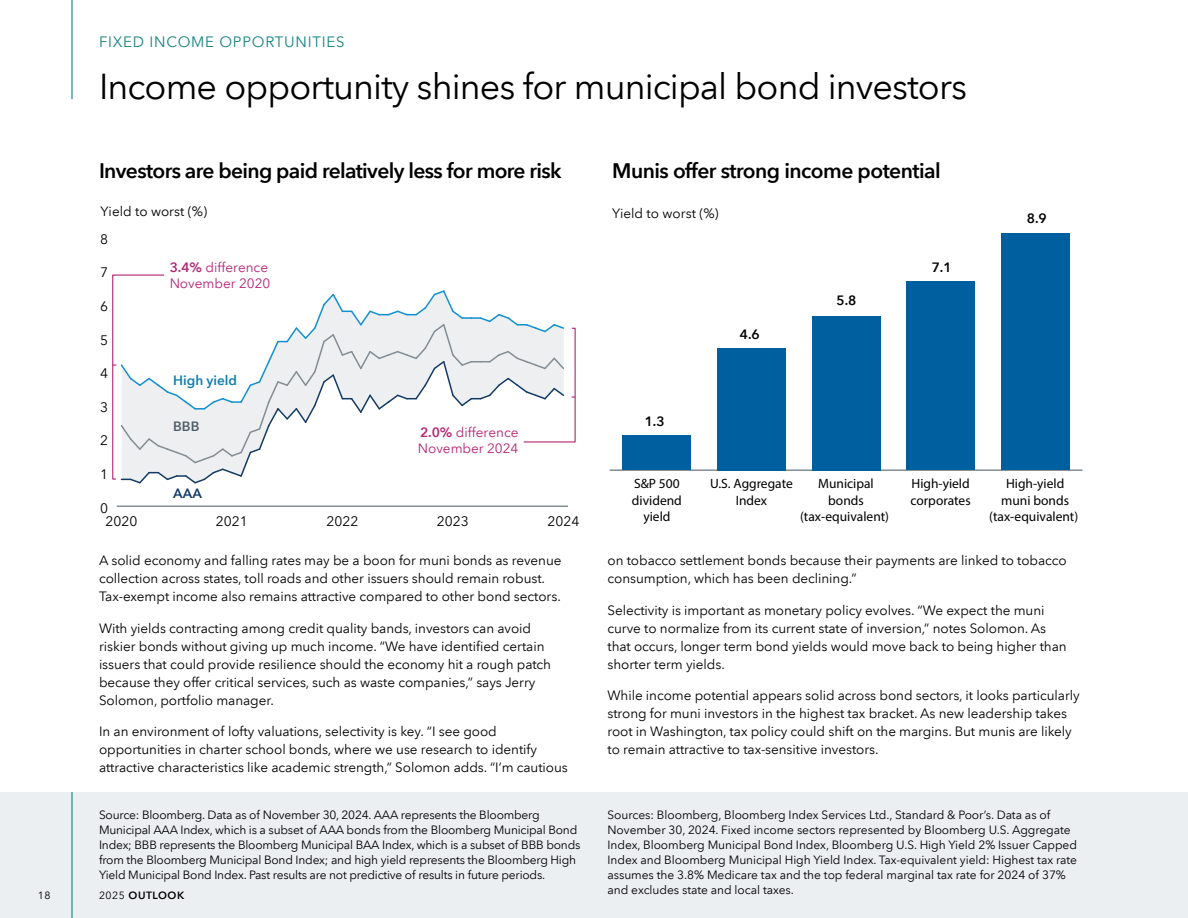
<style>
.page{position:relative;width:1188px;height:918px;background:#fff}
.page>*{position:absolute;margin:0;border:0;box-sizing:border-box;transform-origin:0 0}
.H3-24_30_Headline_Page{font:36px "Avenir Next LT Com";letter-spacing:-.025em;color:#000}
.H4-14_18_Headline_Chart-Demi{font:600 21px "Avenir Next LT Com";letter-spacing:-.03em;color:#000}
.H2-10_12_Headline_Section{font:15px "Avenir Next LT Com";letter-spacing:.05em;color:#168381}
.t1{font:13.8px "Avenir Next LT Com";color:#000}
.P-9_12_Body_Text{font:13.5px/18px "Avenir Next LT Com";letter-spacing:-.005em;color:#000}
.t2{font:13.5px/16.2px "Myriad Pro";color:#000;text-align:center}
.t3{font:13.5px/16.2px "Avenir Next LT Com";color:#b42573}
.t4{font:600 13.5px "Avenir Next LT Com";color:#000}
.t5{font:600 13.5px "Avenir Next LT Com";color:#117db1}
.t6{font:600 13.5px "Avenir Next LT Com";color:#153b65}
.t7{font:600 13.5px "Avenir Next LT Com";color:#4f5e65}
.P-8_10_Source{font:12px/15px "Avenir Next LT Com";letter-spacing:-.015em;color:#000}
.t8{font:600 10.5px "Avenir Next LT Com";letter-spacing:.05em;color:#000}
.t9{font:10.5px "Avenir Next LT Com";color:#000}
.s1{font-weight:600}
.s2{font-weight:400}
</style>
<div class="page">
<div style="left:0;top:792px;width:1188px;height:126px;background:#eceff1"></div>
<hr style="left:71px;top:0;width:2px;height:99px;background:#168381">
<hr style="left:71px;top:792px;width:2px;height:126px;background:#168381">
<hr style="left:117px;top:506px;width:451px;height:1px;background:#838d93">
<svg style="left:112px;top:274px;width:464px;height:210px"></svg>
<hr style="left:610px;top:469px;width:472px;height:2px;background:#838d93">
<div style="left:623px;top:436px;width:68px;height:34px;background:#005f9e"></div>
<div style="left:717px;top:348px;width:69px;height:122px;background:#005f9e"></div>
<div style="left:812px;top:316px;width:68px;height:154px;background:#005f9e"></div>
<div style="left:907px;top:281px;width:68px;height:189px;background:#005f9e"></div>
<div style="left:1001px;top:233px;width:68px;height:237px;background:#005f9e"></div>
<h2 class="H2-10_12_Headline_Section" style="left:99px;top:33px;width:247px">FIXED INCOME OPPORTUNITIES</h2>
<h3 class="H3-24_30_Headline_Page" style="left:99px;top:65px;width:870px">Income opportunity shines for municipal bond investors</h3>
<h4 class="H4-14_18_Headline_Chart-Demi" style="left:99px;top:158px;width:464px">Investors are being paid relatively less for more risk</h4>
<p class="P-9_12_Body_Text" style="left:100px;top:202px;width:108px">Yield to worst (%)</p>
<p class="t1" style="left:100px;top:231px;width:9px">8</p>
<p class="t1" style="left:100px;top:264px;width:9px">7</p>
<p class="t1" style="left:100px;top:298px;width:9px">6</p>
<p class="t1" style="left:100px;top:332px;width:9px">5</p>
<p class="t1" style="left:100px;top:365px;width:9px">4</p>
<p class="t1" style="left:100px;top:399px;width:9px">3</p>
<p class="t1" style="left:100px;top:432px;width:9px">2</p>
<p class="t1" style="left:100px;top:466px;width:9px">1</p>
<p class="t1" style="left:100px;top:500px;width:9px">0</p>
<p class="t3" style="left:170px;top:259px;width:102px"><span class="s1">3.4%</span> difference<br>November 2020</p>
<p class="t5" style="left:173px;top:372px;width:65px">High yield</p>
<p class="t7" style="left:173px;top:418px;width:28px">BBB</p>
<p class="t6" style="left:173px;top:485px;width:30px">AAA</p>
<p class="t3" style="left:418px;top:424px;width:102px"><span class="s1">2.0%</span> difference<br>November 2024</p>
<p class="t1" style="left:105px;top:513px;width:33px">2020</p>
<p class="t1" style="left:216px;top:513px;width:33px">2021</p>
<p class="t1" style="left:326px;top:513px;width:33px">2022</p>
<p class="t1" style="left:437px;top:513px;width:33px">2023</p>
<p class="t1" style="left:547px;top:513px;width:33px">2024</p>
<p class="P-9_12_Body_Text" style="left:99px;top:552px;width:464px">A solid economy and falling rates may be a boon for muni bonds as revenue collection across states, toll roads and other issuers should remain robust.<br>Tax-exempt income also remains attractive compared to other bond sectors.</p>
<p class="P-9_12_Body_Text" style="left:99px;top:619px;width:454px">With yields contracting among credit quality bands, investors can avoid riskier bonds without giving up much income. “We have identified certain issuers that could provide resilience should the economy hit a rough patch because they offer critical services, such as waste companies,” says Jerry Solomon, portfolio manager.</p>
<p class="P-9_12_Body_Text" style="left:99px;top:722px;width:470px">In an environment of lofty valuations, selectivity is key. “I see good opportunities in charter school bonds, where we use research to identify attractive characteristics like academic strength,” Solomon adds. “I’m cautious</p>
<p class="P-8_10_Source" style="left:99px;top:807px;width:483px">Source: Bloomberg. Data as of November 30, 2024. AAA represents the Bloomberg Municipal AAA Index, which is a subset of AAA bonds from the Bloomberg Municipal Bond Index; BBB represents the Bloomberg Municipal BAA Index, which is a subset of BBB bonds from the Bloomberg Municipal Bond Index; and high yield represents the Bloomberg High Yield Municipal Bond Index. Past results are not predictive of results in future periods.</p>
<p class="t9" style="left:38px;top:889px;width:14px">18</p>
<p class="t8" style="left:99px;top:889px;width:87px"><span class="s2">2025</span> OUTLOOK</p>
<h4 class="H4-14_18_Headline_Chart-Demi" style="left:612px;top:158px;width:330px">Munis offer strong income potential</h4>
<p class="P-9_12_Body_Text" style="left:612px;top:204px;width:108px">Yield to worst (%)</p>
<p class="t4" style="left:740px;top:326px;width:21px">4.6</p>
<p class="t4" style="left:837px;top:293px;width:21px">5.8</p>
<p class="t4" style="left:932px;top:259px;width:21px">7.1</p>
<p class="t4" style="left:1027px;top:210px;width:21px">8.9</p>
<p class="t4" style="left:645px;top:413px;width:21px">1.3</p>
<p class="t2" style="left:632px;top:476px;width:51px">S&amp;P 500 dividend yield</p>
<p class="t2" style="left:710px;top:476px;width:84px">U.S. Aggregate<br>Index</p>
<p class="t2" style="left:800px;top:476px;width:90px">Municipal bonds (tax-equivalent)</p>
<p class="t2" style="left:910px;top:476px;width:62px;text-align:left">High-yield corporates</p>
<p class="t2" style="left:989px;top:476px;width:90px">High-yield muni bonds (tax-equivalent)</p>
<p class="P-9_12_Body_Text" style="left:608px;top:551px;width:461px">on tobacco settlement bonds because their payments are linked to tobacco consumption, which has been declining.”</p>
<p class="P-9_12_Body_Text" style="left:608px;top:601px;width:461px">Selectivity is important as monetary policy evolves. “We expect the muni curve to normalize from its current state of inversion,” notes Solomon. As that occurs, longer term bond yields would move back to being higher than shorter term yields.</p>
<p class="P-9_12_Body_Text" style="left:608px;top:686px;width:474px">While income potential appears solid across bond sectors, it looks particularly strong for muni investors in the highest tax bracket. As new leadership takes root in Washington, tax policy could shift on the margins. But munis are likely to remain attractive to tax-sensitive investors.</p>
<p class="P-8_10_Source" style="left:608px;top:807px;width:471px">Sources: Bloomberg, Bloomberg Index Services Ltd., Standard &amp; Poor’s. Data as of November 30, 2024. Fixed income sectors represented by Bloomberg U.S. Aggregate Index, Bloomberg Municipal Bond Index, Bloomberg U.S. High Yield 2% Issuer Capped Index and Bloomberg Municipal High Yield Index. Tax-equivalent yield: Highest tax rate assumes the 3.8% Medicare tax and the top federal marginal tax rate for 2024 of 37% and excludes state and local taxes.</p>
</div>
